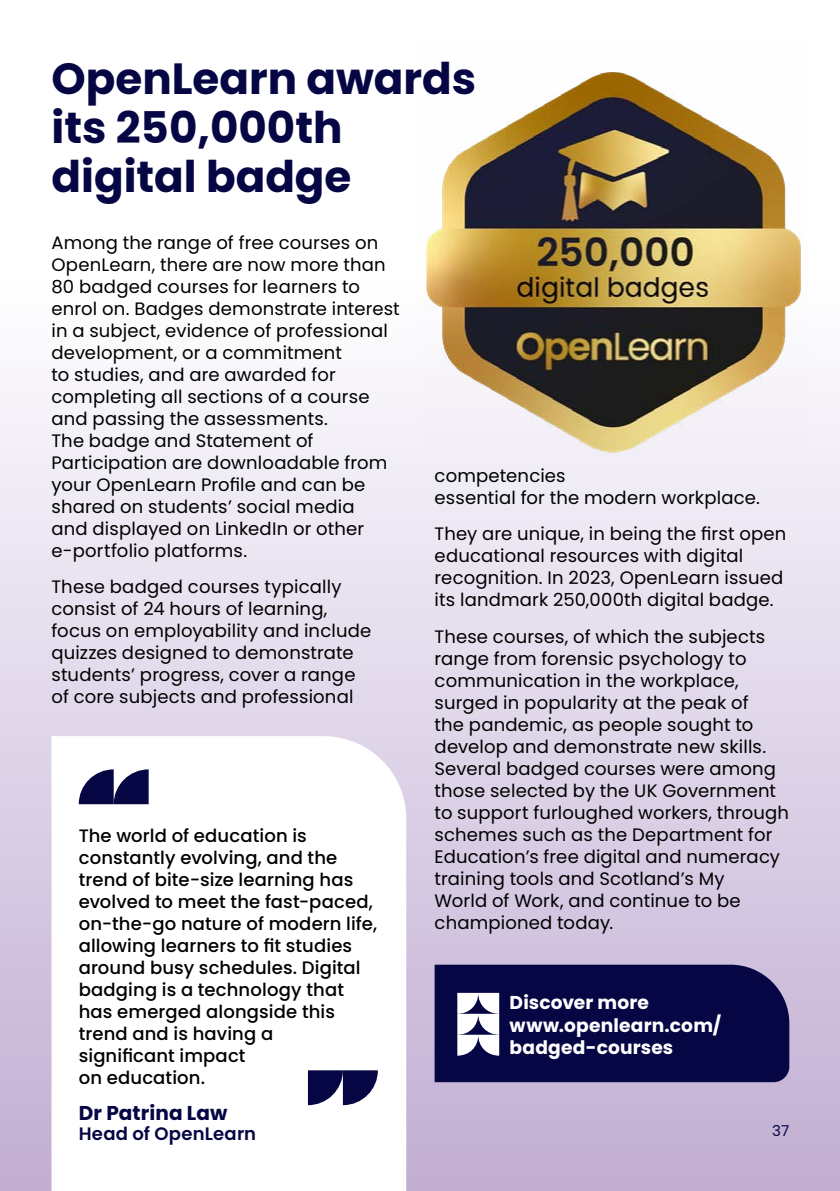
<style>
.page{position:relative;width:840px;height:1191px;background:#fff}
.page>*{position:absolute;margin:0;border:0;box-sizing:border-box;transform-origin:0 0}
.Paragraph_Style_5{font:700 43.6px/49px "Poppins";color:#060645}
.Body{font:700 20px "Poppins";letter-spacing:.005em;color:#060645}
.Body-2{font:700 18.6px/22.4px "Poppins";letter-spacing:.01em;color:#fff}
.Body-3{font:18px/22px "Poppins";letter-spacing:.01em;color:#000}
.Body-4{font:500 18px/22px "Poppins";letter-spacing:.005em;color:#000}
.Body-5{font:600 18px "Poppins";letter-spacing:.015em;color:#060645}
.t1{font:15px "Poppins";color:#060645}
</style>
<div class="page">
<div style="left:0;top:0;width:839px;height:1191px;background:linear-gradient(to bottom,#fff,#c4b2d4)"></div>
<img style="left:420px;top:39px;width:388px;height:415px">
<svg style="left:51px;top:736px;width:355px;height:455px"></svg>
<div style="left:434px;top:964px;width:354px;height:118px;background:#060645"></div>
<svg style="left:79px;top:769px;width:69px;height:35px"></svg>
<svg style="left:308px;top:1070px;width:69px;height:35px"></svg>
<svg style="left:457px;top:993px;width:42px;height:62px"></svg>
<h2 class="Paragraph_Style_5" style="left:51px;top:54px;width:426px">OpenLearn awards its 250,000th digital badge</h2>
<p class="Body-3" style="left:51px;top:231px;width:349px">Among the range of free courses on<br>OpenLearn, there are now more than<br>80 badged courses for learners to enrol on. Badges demonstrate interest in a subject, evidence of professional development, or a commitment<br>to studies, and are awarded for completing all sections of a course and passing the assessments.<br>The badge and Statement of<br>Participation are downloadable from your OpenLearn Profile and can be shared on students’ social media<br>and displayed on LinkedIn or other e-portfolio platforms.</p>
<p class="Body-3" style="left:51px;top:575px;width:321px">These badged courses typically consist of 24 hours of learning, focus on employability and include quizzes designed to demonstrate students’ progress, cover a range of core subjects and professional</p>
<p class="Body-3" style="left:434px;top:465px;width:327px">competencies<br>essential for the modern workplace.</p>
<p class="Body-3" style="left:434px;top:523px;width:353px">They are unique, in being the first open educational resources with digital recognition. In 2023, OpenLearn issued its landmark 250,000th digital badge.</p>
<p class="Body-3" style="left:434px;top:625px;width:356px">These courses, of which the subjects range from forensic psychology to communication in the workplace, surged in popularity at the peak of<br>the pandemic, as people sought to develop and demonstrate new skills.<br>Several badged courses were among those selected by the UK Government to support furloughed workers, through schemes such as the Department for Education’s free digital and numeracy training tools and Scotland’s My<br>World of Work, and continue to be championed today.</p>
<p class="Body-4" style="left:79px;top:825px;width:300px">The world of education is constantly evolving, and the trend of bite-size learning has evolved to meet the fast-paced, on-the-go nature of modern life, allowing learners to fit studies around busy schedules. Digital badging is a technology that has emerged alongside this trend and is having a<br>significant impact<br>on education.</p>
<p class="Body" style="left:79px;top:1101px;width:150px">Dr Patrina Law</p>
<p class="Body-5" style="left:79px;top:1123px;width:179px">Head of OpenLearn</p>
<p class="Body-2" style="left:509px;top:991px;width:213px">Discover more www.openlearn.com/ badged-courses</p>
<p class="t1" style="left:771px;top:1122px;width:19px">37</p>
</div>
